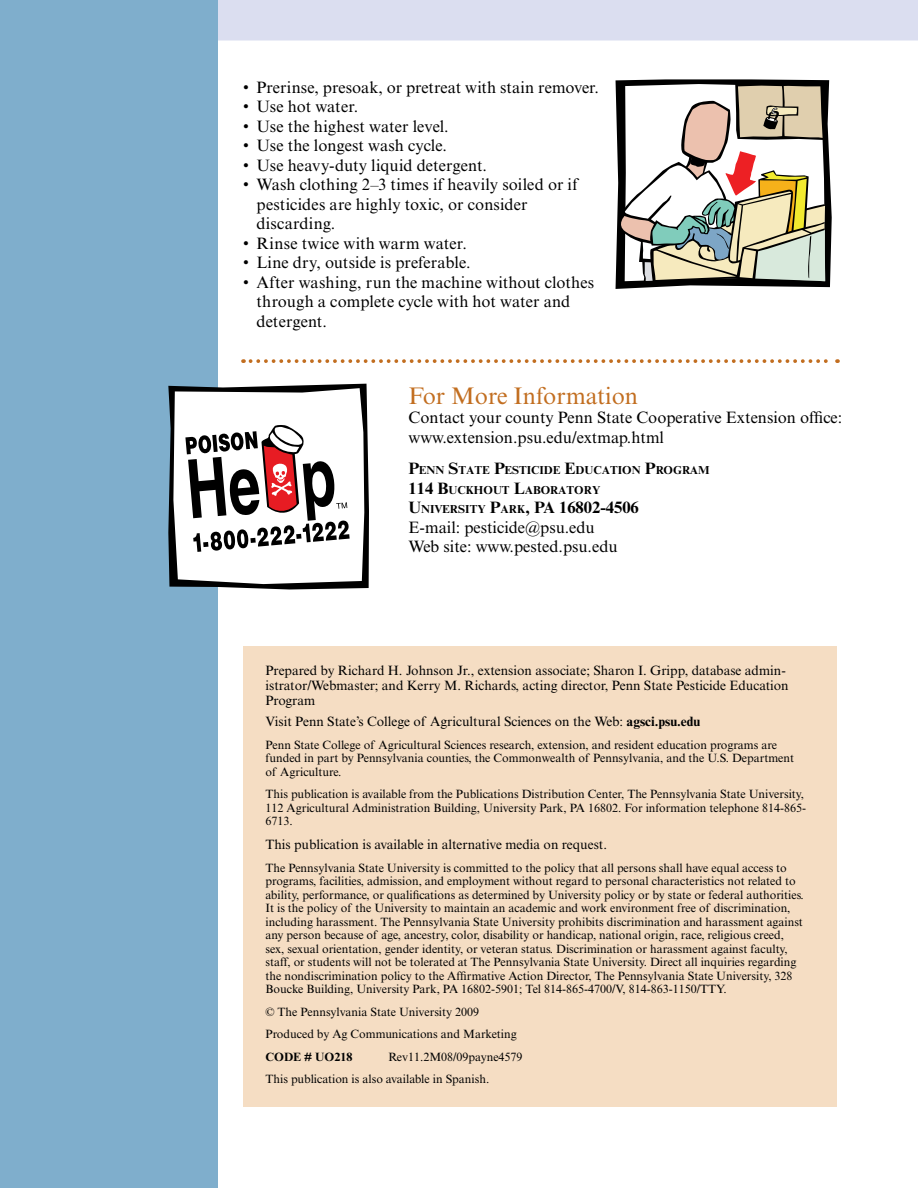
<style>
.page{position:relative;width:918px;height:1188px;background:#fff}
.page>*{position:absolute;margin:0;border:0;box-sizing:border-box;transform-origin:0 0}
.t1{font:24px "Times New Roman MT Std";color:#c26e20}
.t2{font:16.5px/19.5px "Times New Roman MT Std";color:#000}
.t3{font:13.5px/15px "Times New Roman MT Std";color:#000}
.t4{font:12px/13.5px "Times New Roman MT Std";color:#000}
.t5{font:700 12px "Times New Roman MT Std";color:#000}
.t6{font:700 11.55px/19.5px "Times New Roman MT Std";color:#000}
.s1{font-size:16.5px}
.s2{font-weight:700}
.s3{font-weight:700;font-size:11.55px}
</style>
<div class="page">
<div style="left:218px;top:0;width:700px;height:40px;background:#dbdef0"></div>
<div style="left:243px;top:646px;width:594px;height:461px;background:#f5ddc3"></div>
<div style="left:0;top:0;width:218px;height:1188px;background:#7faecc"></div>
<svg style="left:616px;top:79px;width:216px;height:210px;fill:#000"></svg>
<svg style="left:616px;top:83px;width:210px;height:199px"></svg>
<svg style="left:251px;top:359px;width:587px;height:4px"></svg>
<svg style="left:168px;top:384px;width:201px;height:206px"></svg>
<h2 class="t2" style="left:243px;top:78px;width:358px">• Prerinse, presoak, or pretreat with stain remover.</h2>
<h2 class="t2" style="left:243px;top:97px;width:117px">• Use hot water.</h2>
<h2 class="t2" style="left:243px;top:117px;width:207px">• Use the highest water level.</h2>
<h2 class="t2" style="left:243px;top:136px;width:206px">• Use the longest wash cycle.</h2>
<h2 class="t2" style="left:243px;top:156px;width:246px">• Use heavy-duty liquid detergent.</h2>
<h2 class="t2" style="left:257px;top:175px;width:323px;text-indent:-13px">• Wash clothing 2–3 times if heavily soiled or if pesticides are highly toxic, or consider discarding.</h2>
<h2 class="t2" style="left:243px;top:234px;width:225px">• Rinse twice with warm water.</h2>
<h2 class="t2" style="left:243px;top:253px;width:229px">• Line dry, outside is preferable.</h2>
<h2 class="t2" style="left:257px;top:273px;width:339px;text-indent:-13px">• After washing, run the machine without clothes through a complete cycle with hot water and detergent.</h2>
<h1 class="t1" style="left:409px;top:382px;width:231px">For More Information</h1>
<h2 class="t2" style="left:409px;top:408px;width:435px">Contact your county Penn State Cooperative Extension office: www.extension.psu.edu/extmap.html</h2>
<p class="t6" style="left:409px;top:460px;width:303px"><span class="s1">P</span>ENN <span class="s1">S</span>TATE <span class="s1">P</span>ESTICIDE <span class="s1">E</span>DUCATION <span class="s1">P</span>ROGRAM<br><span class="s1">114 B</span>UCKHOUT <span class="s1">L</span>ABORATORY</p>
<h2 class="t2" style="left:409px;top:498px;width:232px"><span class="s2">U</span><span class="s3">NIVERSITY</span> <span class="s2">P</span><span class="s3">ARK</span><span class="s2">, PA 16802-4506<br></span>E-mail: pesticide@psu.edu<br>Web site: www.pested.psu.edu</h2>
<p class="t3" style="left:266px;top:663px;width:525px">Prepared by Richard H. Johnson Jr., extension associate; Sharon I. Gripp, database admin&shy;istrator/Webmaster; and Kerry M. Richards, acting director, Penn State Pesticide Education<br>Program</p>
<p class="t3" style="left:266px;top:714px;width:436px">Visit Penn State’s College of Agricultural Sciences on the Web: <span class="s2">agsci.psu.edu</span></p>
<p class="t4" style="left:266px;top:738px;width:530px">Penn State College of Agricultural Sciences research, extension, and resident education programs are funded in part by Pennsylvania counties, the Commonwealth of Pennsylvania, and the U.S. Department of Agriculture.</p>
<p class="t4" style="left:266px;top:787px;width:542px">This publication is available from the Publications Distribution Center, The Pennsylvania State University,<br>112 Agricultural Administration Building, University Park, PA 16802. For information telephone 814-865-<br>6713.</p>
<p class="t3" style="left:266px;top:837px;width:343px">This publication is available in alternative media on request.</p>
<p class="t4" style="left:266px;top:861px;width:540px">The Pennsylvania State University is committed to the policy that all persons shall have equal access to programs, facilities, admission, and employment without regard to personal characteristics not related to ability, performance, or qualifications as determined by University policy or by state or federal authorities.<br>It is the policy of the University to maintain an academic and work environment free of discrimination, including harassment. The Pennsylvania State University prohibits discrimination and harassment against any person because of age, ancestry, color, disability or handicap, national origin, race, religious creed, sex, sexual orientation, gender identity, or veteran status. Discrimination or harassment against faculty, staff, or students will not be tolerated at The Pennsylvania State University. Direct all inquiries regarding the nondiscrimination policy to the Affirmative Action Director, The Pennsylvania State University, 328<br>Boucke Building, University Park, PA 16802-5901; Tel 814-865-4700/V, 814-863-1150/TTY.</p>
<p class="t4" style="left:266px;top:1000px;width:253px;line-height:22.5px">© The Pennsylvania State University 2009<br>Produced by Ag Communications and Marketing</p>
<p class="t5" style="left:266px;top:1049px;width:88px">CODE # UO218</p>
<p class="t4" style="left:266px;top:1045px;width:259px;line-height:22.5px;text-indent:123px">Rev11.2M08/09payne4579<br>This publication is also available in Spanish.</p>
</div>
